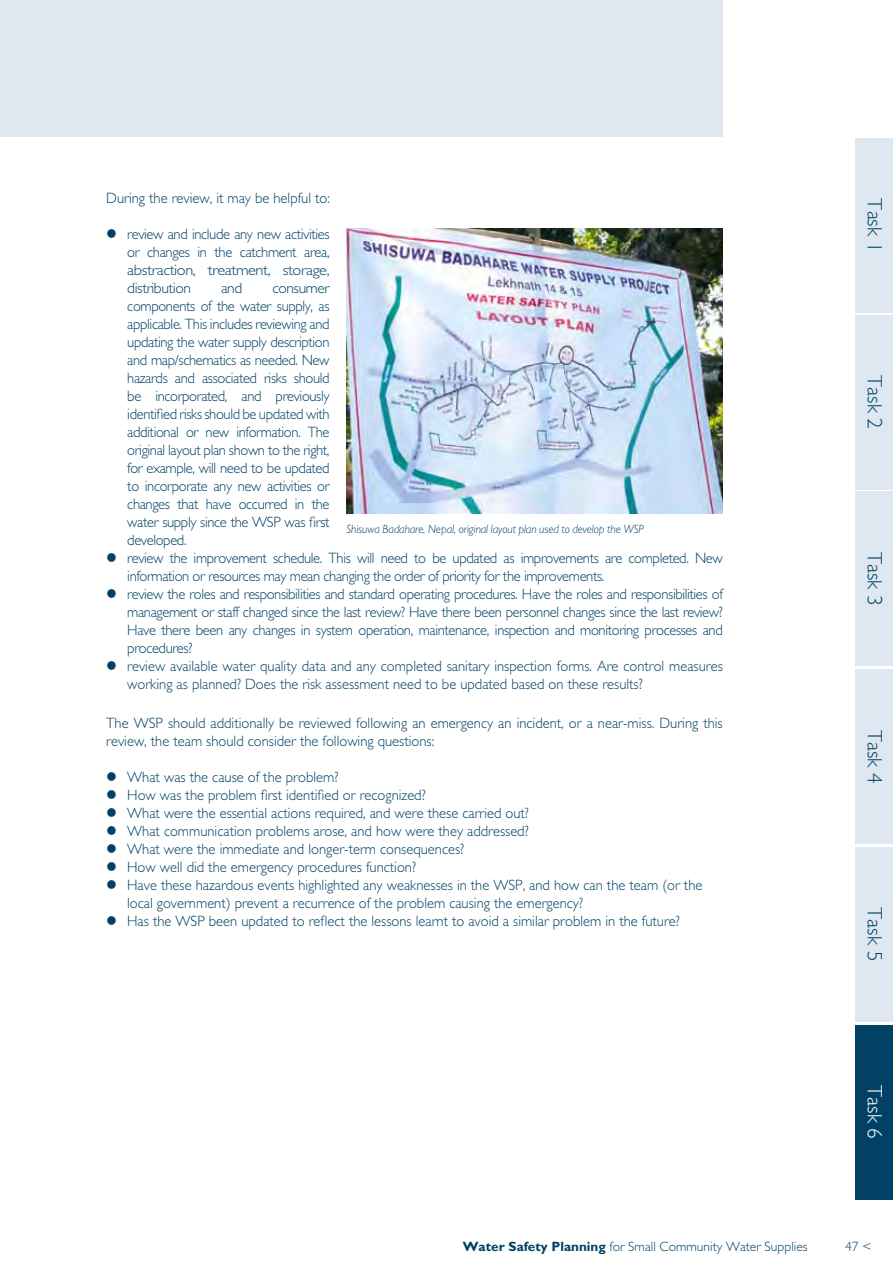
<style>
.page{position:relative;width:893px;height:1263px;background:#fff}
.page>*{position:absolute;margin:0;border:0;box-sizing:border-box;transform-origin:0 0}
.t1{font:300 21px "Gill Sans";color:#004165}
.t2{font:300 21px "Gill Sans";color:#fff}
.t3{font:300 15px/18px "Gill Sans";letter-spacing:-.025em;color:#004165;text-align:justify}
.t4{font:300 15px/18px "Gill Sans";color:#004165}
.t5{font:300 13.5px "Gill Sans";color:#004165}
.t6{font:italic 300 12px "Gill Sans";letter-spacing:-.01em;color:#004165;scale:.96 1}
.s1{font-weight:700}
</style>
<div class="page">
<div style="left:0;top:0;width:723px;height:136px;background:#dfe7f0"></div>
<div style="left:855px;top:138px;width:38px;height:174px;background:#dfe7f0"></div>
<div style="left:855px;top:315px;width:38px;height:174px;background:#dfe7f0"></div>
<div style="left:855px;top:491px;width:38px;height:175px;background:#dfe7f0"></div>
<div style="left:855px;top:669px;width:38px;height:174px;background:#dfe7f0"></div>
<div style="left:855px;top:847px;width:38px;height:174px;background:#dfe7f0"></div>
<div style="left:855px;top:1025px;width:38px;height:174px;background:#004165"></div>
<img style="left:347px;top:229px;width:376px;height:284px">
<p class="t4" style="left:106px;top:189px;width:225px">During the review, it may be helpful to:</p>
<p class="t3" style="left:127px;top:225px;width:204px">review and include any new activities or changes in the catchment area, abstraction, treatment, storage, distribution</p>
<p class="t3" style="left:221px;top:279px;width:23px">and</p>
<p class="t3" style="left:127px;top:279px;width:597px;text-align:left;text-indent:145px">consumer<br>components of the water supply, as<br>applicable. This includes reviewing and<br>updating the water supply description<br>and map/schematics as needed. New<br>hazards and associated risks should<br>be incorporated, and previously<br>identified risks should be updated with<br>additional or new information. The<br>original layout plan shown to the right,<br>for example, will need to be updated<br>to incorporate any new activities or<br>changes that have occurred in the<br>water supply since the WSP was first<br>developed.<br>review the improvement schedule. This will need to be updated as improvements are completed. New information or resources may mean changing the order of priority for the improvements.<br>review the roles and responsibilities and standard operating procedures. Have the roles and responsibilities of management or staff changed since the last review? Have there been personnel changes since the last review?<br>Have there been any changes in system operation, maintenance, inspection and monitoring processes and procedures?<br>review available water quality data and any completed sanitary inspection forms. Are control measures working as planned? Does the risk assessment need to be updated based on these results?</p>
<p class="t4" style="left:106px;top:714px;width:618px">The WSP should additionally be reviewed following an emergency an incident, or a near-miss. During this review, the team should consider the following questions:</p>
<p class="t4" style="left:127px;top:768px;width:577px">What was the cause of the problem?<br>How was the problem first identified or recognized?<br>What were the essential actions required, and were these carried out?<br>What communication problems arose, and how were they addressed?<br>What were the immediate and longer-term consequences?<br>How well did the emergency procedures function?<br>Have these hazardous events highlighted any weaknesses in the WSP, and how can the team (or the local government) prevent a recurrence of the problem causing the emergency?<br>Has the WSP been updated to reflect the lessons learnt to avoid a similar problem in the future?</p>
<p class="t6" style="left:347px;top:522px;width:311px">Shisuwa Badahare, Nepal, original layout plan used to develop the WSP</p>
<h1 class="t1" style="left:887px;top:198px;width:55px;rotate:90deg">Task 1</h1>
<h1 class="t1" style="left:887px;top:375px;width:55px;rotate:90deg">Task 2</h1>
<h1 class="t1" style="left:887px;top:552px;width:55px;rotate:90deg">Task 3</h1>
<h1 class="t1" style="left:887px;top:729px;width:55px;rotate:90deg">Task 4</h1>
<h1 class="t1" style="left:887px;top:907px;width:55px;rotate:90deg">Task 5</h1>
<h1 class="t2" style="left:887px;top:1085px;width:55px;rotate:90deg">Task 6</h1>
<p class="t5" style="left:463px;top:1239px;width:346px"><span class="s1">Water Safety Planning</span> for Small Community Water Supplies</p>
<p class="t5" style="left:845px;top:1239px;width:28px">47 &lt;</p>
</div>
